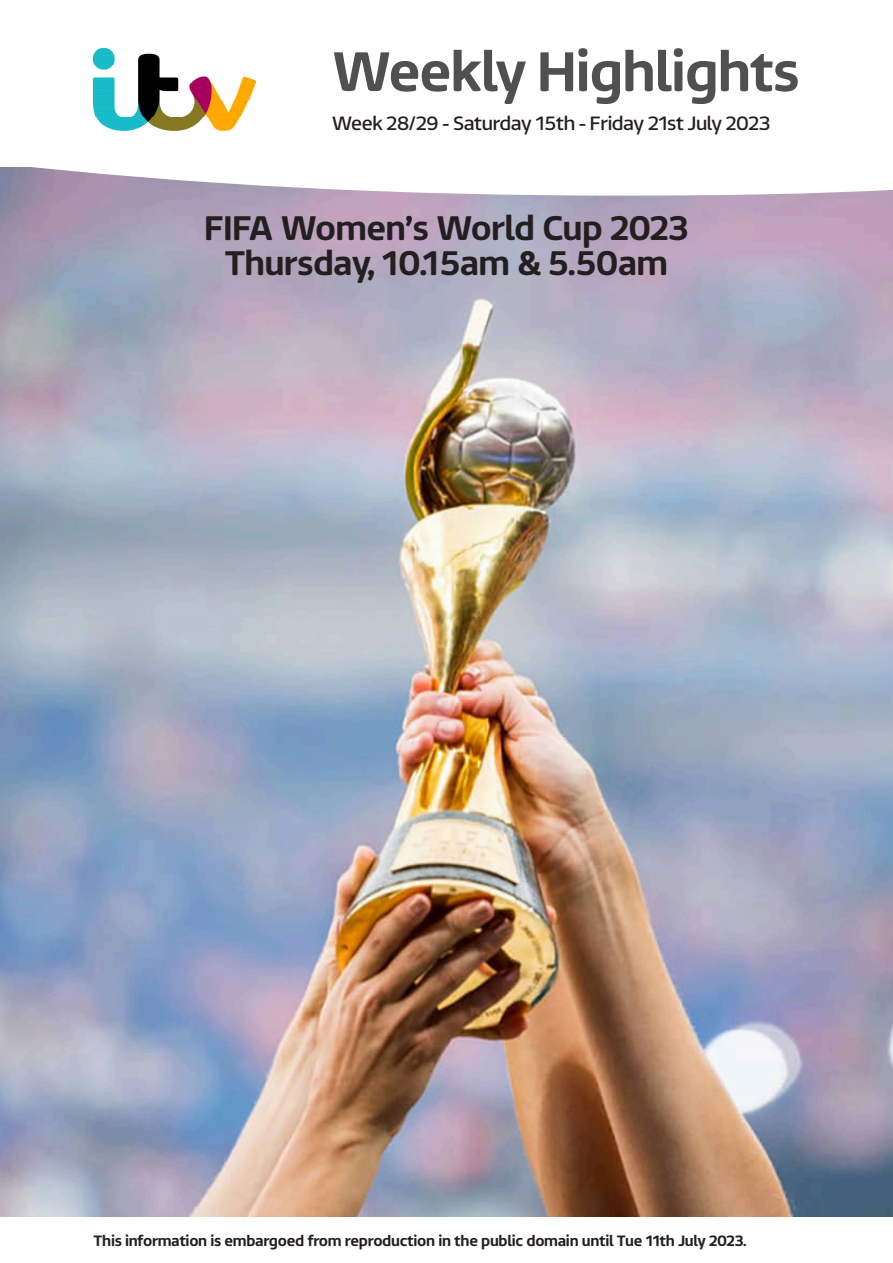
<style>
.page{position:relative;width:893px;height:1263px;background:#fff}
.page>*{position:absolute;margin:0;border:0;box-sizing:border-box;transform-origin:0 0}
.t1{font:500 56.25px "ITV Reem";letter-spacing:-.02em;color:#505050}
.Programme_Heading{font:500 34.5px/34.5px "ITV Reem";letter-spacing:-.02em;color:#231f20;text-align:center}
.Week___Date{font:19.5px "ITV Reem";letter-spacing:-.02em;color:#231f20}
.t2{font:500 15.15px "ITV Reem";letter-spacing:-.02em;color:#231f20}
</style>
<div class="page">
<img style="left:0;top:196px;width:893px;height:1021px">
<svg style="left:0;top:48px;width:893px;height:148px"></svg>
<img style="left:94px;top:49px;width:162px;height:81px">
<h1 class="t1" style="left:332px;top:23px;width:469px">Weekly Highlights</h1>
<p class="Week___Date" style="left:332px;top:107px;width:440px">Week 28/29 - Saturday 15th - Friday 21st July 2023</p>
<p class="Programme_Heading" style="left:204px;top:208px;width:486px">FIFA Women’s World Cup 2023<br>Thursday, 10.15am &amp; 5.50am</p>
<p class="t2" style="left:94px;top:1227px;width:655px">This information is embargoed from reproduction in the public domain until Tue 11th July 2023.</p>
</div>
